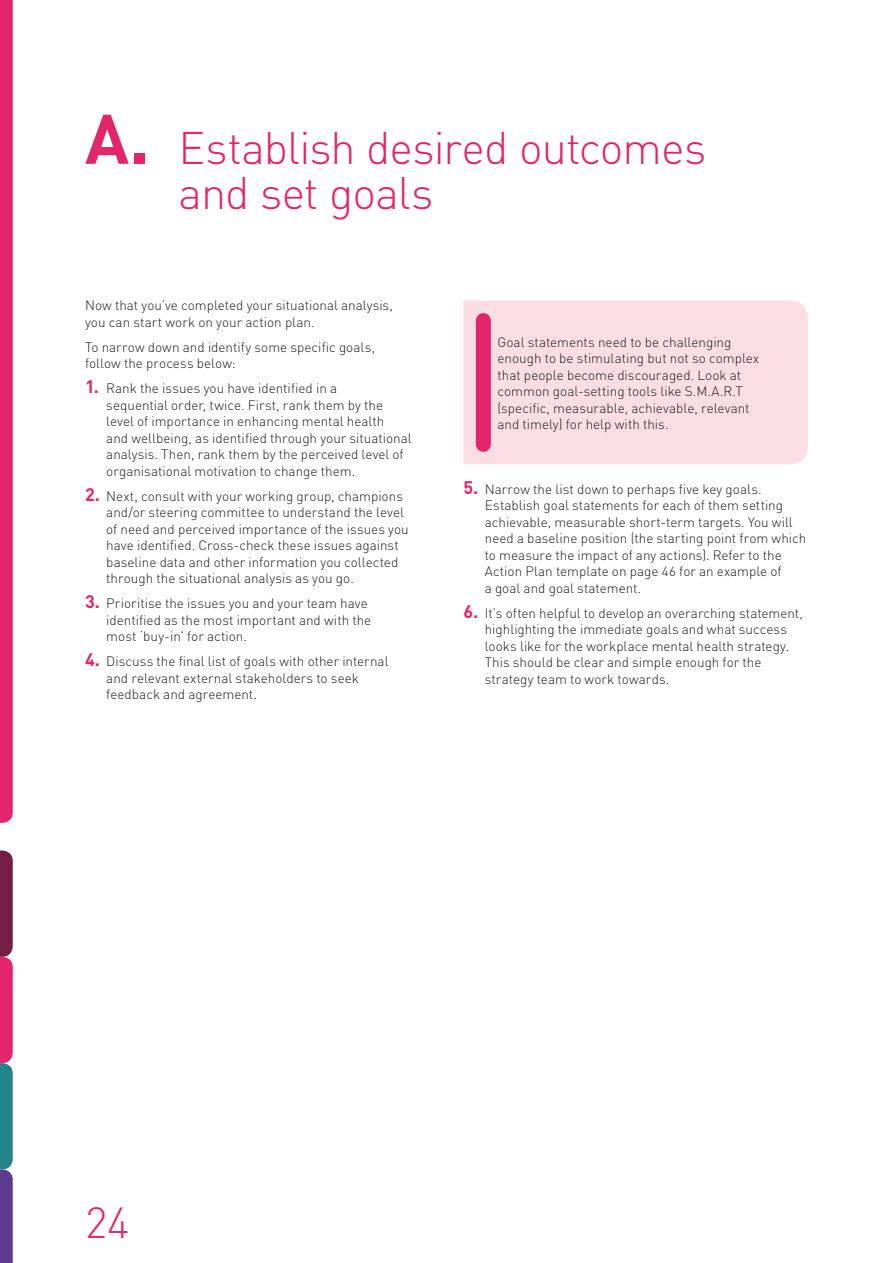
<style>
.page{position:relative;width:893px;height:1263px;background:#fff}
.page>*{position:absolute;margin:0;border:0;box-sizing:border-box;transform-origin:0 0}
.t1{font:300 45px/45px "DIN";letter-spacing:-.02em;color:#e5256a}
.t2{font:300 43.05px "DIN";color:#e5256a}
.t3{font:300 13.5px/16.5px "DIN";color:#1d1d1b}
.s1{font-weight:700;font-size:69px}
.s2{font-weight:700;font-size:18px;color:#e5256a}
</style>
<div class="page">
<svg style="left:0;top:0;width:13px;height:823px;background:#e5296d"></svg>
<svg style="left:0;top:850px;width:13px;height:413px;background:#7d4a77"></svg>
<div style="left:463px;top:300px;width:345px;height:164px;background:#fbdee4"></div>
<div style="left:476px;top:321px;width:15px;height:123px;background:#e5256a"></div>
<h1 class="t1" style="left:179px;top:125px;width:529px;text-indent:-94px"><span class="s1">A.</span> Establish desired outcomes and set goals</h1>
<p class="t3" style="left:85px;top:297px;width:309px">Now that you’ve completed your situational analysis, you can start work on your action plan.</p>
<p class="t3" style="left:85px;top:339px;width:292px">To narrow down and identify some specific goals, follow the process below:</p>
<p class="t3" style="left:106px;top:380px;width:307px;text-indent:-21px"><span class="s2">1.</span> Rank the issues you have identified in a<br>sequential order, twice. First, rank them by the level of importance in enhancing mental health<br>and wellbeing, as identified through your situational analysis. Then, rank them by the perceived level of organisational motivation to change them.</p>
<p class="t3" style="left:106px;top:488px;width:304px;text-indent:-21px"><span class="s2">2.</span> Next, consult with your working group, champions and/or steering committee to understand the level of need and perceived importance of the issues you have identified. Cross-check these issues against baseline data and other information you collected through the situational analysis as you go.</p>
<p class="t3" style="left:106px;top:595px;width:267px;text-indent:-21px"><span class="s2">3.</span> Prioritise the issues you and your team have identified as the most important and with the most ‘buy-in’ for action.</p>
<p class="t3" style="left:106px;top:653px;width:284px;text-indent:-21px"><span class="s2">4.</span> Discuss the final list of goals with other internal and relevant external stakeholders to seek feedback and agreement.</p>
<p class="t3" style="left:497px;top:333px;width:263px">Goal statements need to be challenging enough to be stimulating but not so complex that people become discouraged. Look at common goal-setting tools like S.M.A.R.T (specific, measurable, achievable, relevant and timely) for help with this.</p>
<p class="t3" style="left:485px;top:480px;width:323px;text-indent:-21px"><span class="s2">5.</span> Narrow the list down to perhaps five key goals.<br>Establish goal statements for each of them setting achievable, measurable short-term targets. You will need a baseline position (the starting point from which to measure the impact of any actions). Refer to the Action Plan template on page 46 for an example of<br>a goal and goal statement.</p>
<p class="t3" style="left:485px;top:604px;width:320px;text-indent:-21px"><span class="s2">6.</span> It’s often helpful to develop an overarching statement, highlighting the immediate goals and what success looks like for the workplace mental health strategy.<br>This should be clear and simple enough for the strategy team to work towards.</p>
<h2 class="t2" style="left:85px;top:1196px;width:46px">24</h2>
</div>
